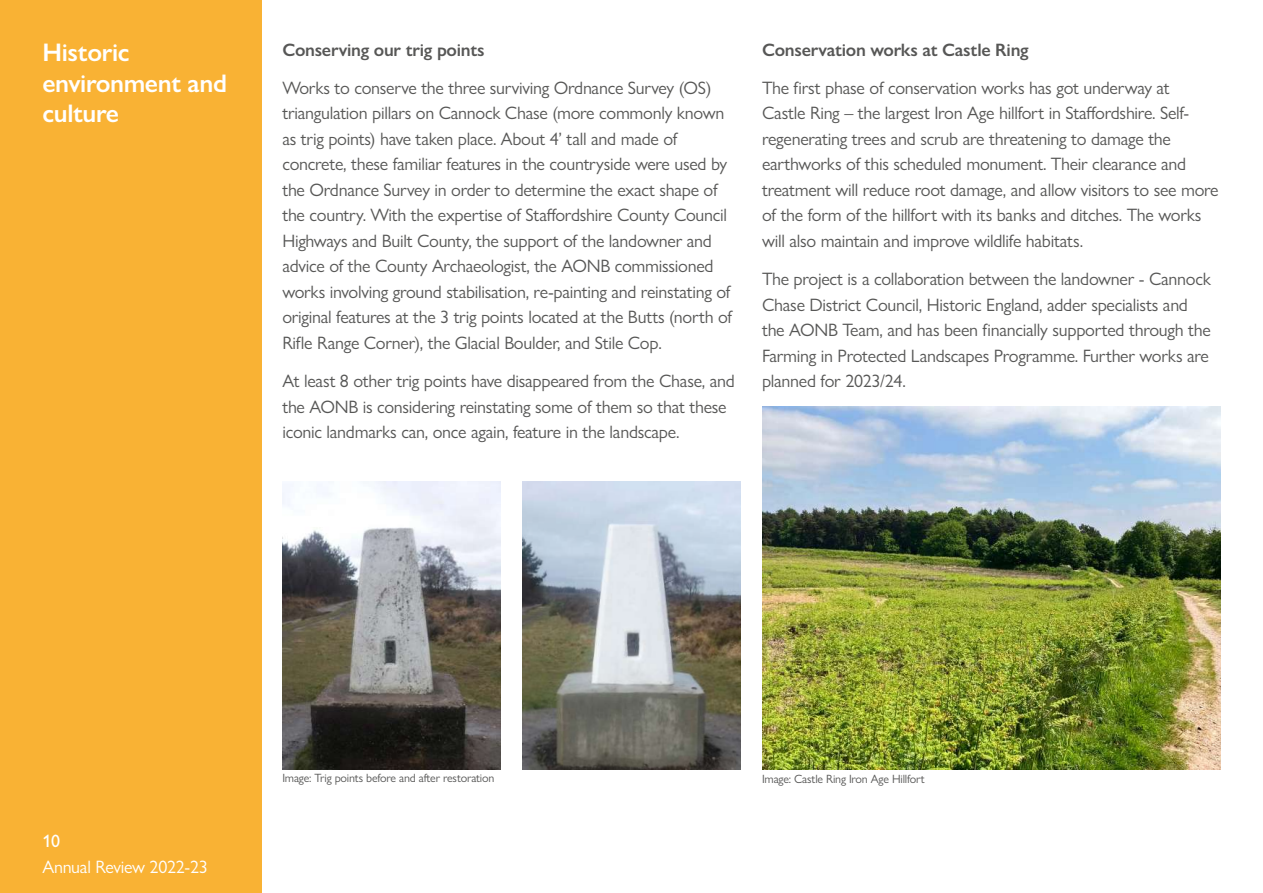
<style>
.page{position:relative;width:1263px;height:893px;background:#fff}
.page>*{position:absolute;margin:0;border:0;box-sizing:border-box;transform-origin:0 0}
.t1{font:600 25.5px/30.6px "Gill Sans Nova";letter-spacing:-.015em;color:#fff}
.t2{font:18px/25.5px "Gill Sans Nova";letter-spacing:-.015em;color:#575756}
.t3{font:600 18px "Gill Sans Nova";letter-spacing:-.015em;color:#575756}
.t4{font:18px "Gill Sans Nova";letter-spacing:-.015em;color:#fff}
.t5{font:500 18px "Gill Sans Nova";color:#fff}
.t6{font:12px "Gill Sans Nova";letter-spacing:-.015em;color:#575756}
</style>
<div class="page">
<div style="left:0;top:0;width:261px;height:893px;background:#f9b234"></div>
<img style="left:282px;top:482px;width:219px;height:288px">
<img style="left:522px;top:482px;width:219px;height:288px">
<img style="left:762px;top:407px;width:458px;height:363px">
<h1 class="t1" style="left:43px;top:37px;width:186px">Historic environment and culture</h1>
<p class="t3" style="left:282px;top:38px;width:204px">Conserving our trig points</p>
<p class="t2" style="left:282px;top:75px;width:451px">Works to conserve the three surviving Ordnance Survey (OS) triangulation pillars on Cannock Chase (more commonly known as trig points) have taken place. About 4’ tall and made of concrete, these familiar features in the countryside were used by the Ordnance Survey in order to determine the exact shape of the country. With the expertise of Staffordshire County Council Highways and Built County, the support of the landowner and advice of the County Archaeologist, the AONB commissioned works involving ground stabilisation, re-painting and reinstating of original features at the 3 trig points located at the Butts (north of Rifle Range Corner), the Glacial Boulder, and Stile Cop.</p>
<p class="t2" style="left:282px;top:368px;width:454px">At least 8 other trig points have disappeared from the Chase, and the AONB is considering reinstating some of them so that these iconic landmarks can, once again, feature in the landscape.</p>
<p class="t3" style="left:762px;top:38px;width:268px">Conservation works at Castle Ring</p>
<p class="t2" style="left:762px;top:75px;width:458px">The first phase of conservation works has got underway at<br>Castle Ring – the largest Iron Age hillfort in Staffordshire. Self&shy;regenerating trees and scrub are threatening to damage the earthworks of this scheduled monument. Their clearance and treatment will reduce root damage, and allow visitors to see more of the form of the hillfort with its banks and ditches. The works will also maintain and improve wildlife habitats.</p>
<p class="t2" style="left:762px;top:266px;width:450px">The project is a collaboration between the landowner - Cannock Chase District Council, Historic England, adder specialists and the AONB Team, and has been financially supported through the Farming in Protected Landscapes Programme. Further works are planned for 2023/24.</p>
<p class="t5" style="left:43px;top:830px;width:19px">10</p>
<p class="t4" style="left:43px;top:856px;width:167px">Annual Review 2022-23</p>
<p class="t6" style="left:282px;top:771px;width:214px">Image: Trig points before and after restoration</p>
<p class="t6" style="left:762px;top:772px;width:164px">Image: Castle Ring Iron Age Hillfort</p>
</div>
